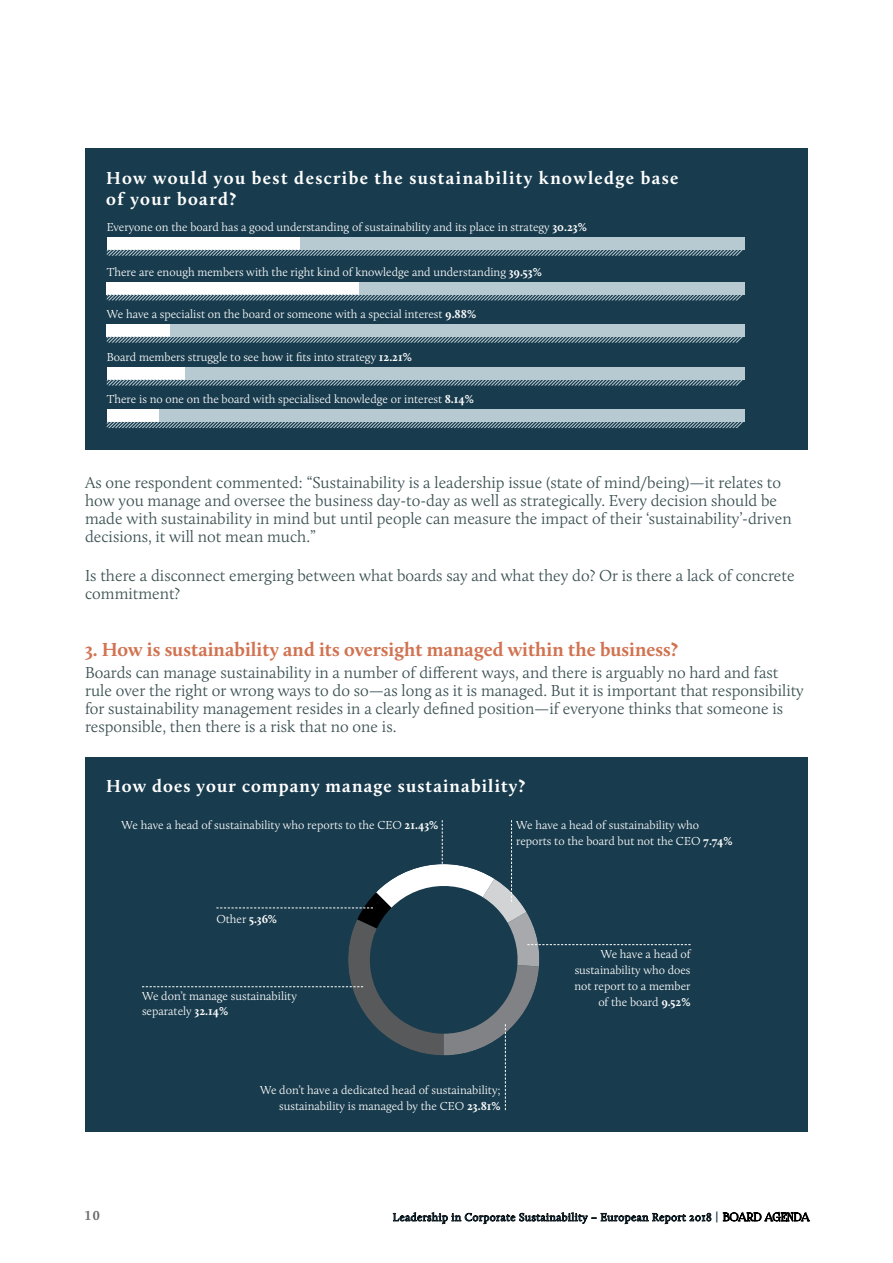
<style>
.page{position:relative;width:893px;height:1263px;background:#fff}
.page>*{position:absolute;margin:0;border:0;box-sizing:border-box;transform-origin:0 0}
.t1{font:700 19.5px "Calluna";color:#d17250}
.t2{font:700 18px/21px "Calluna";letter-spacing:.075em;color:#fff}
.t3{font:300 16.5px/18px "Calluna";color:#3a4f51}
.t4{font:700 13.5px "Calluna";color:#6d6e71}
.t5{font:300 12px/15.8px "Calluna";color:#fff}
.t6{font:300 11.25px "Calluna";letter-spacing:.04em;color:#183b4d}
.s1{font-weight:700}
.s2{font-family:"Gotham Narrow";font-weight:500;font-size:12px}
.s3{font-family:"Foglihten No 06";font-weight:400;color:#000}
</style>
<div class="page">
<svg style="left:393px;top:1212px;width:318px;height:12px"></svg>
<svg style="left:723px;top:1211px;width:87px;height:10px"></svg>
<div style="left:85px;top:149px;width:723px;height:301px;background:#183b4d"></div>
<div style="left:107px;top:237px;width:637px;height:12px;background:#b7c9d1"></div>
<div style="left:107px;top:282px;width:637px;height:12px;background:#b7c9d1"></div>
<div style="left:107px;top:324px;width:637px;height:12px;background:#b7c9d1"></div>
<div style="left:107px;top:367px;width:637px;height:12px;background:#b7c9d1"></div>
<div style="left:107px;top:410px;width:637px;height:12px;background:#b7c9d1"></div>
<div style="left:107px;top:237px;width:193px;height:12px;background:#fff"></div>
<div style="left:107px;top:282px;width:252px;height:12px;background:#fff"></div>
<div style="left:107px;top:324px;width:63px;height:12px;background:#fff"></div>
<div style="left:107px;top:367px;width:78px;height:12px;background:#fff"></div>
<div style="left:107px;top:410px;width:52px;height:12px;background:#fff"></div>
<svg style="left:107px;top:249px;width:636px;height:7px"></svg>
<svg style="left:107px;top:294px;width:636px;height:6px"></svg>
<svg style="left:107px;top:336px;width:636px;height:7px"></svg>
<svg style="left:107px;top:379px;width:636px;height:6px"></svg>
<svg style="left:107px;top:422px;width:636px;height:6px"></svg>
<div style="left:85px;top:757px;width:722px;height:374px;background:#183b4d"></div>
<svg style="left:142px;top:820px;width:549px;height:290px"></svg>
<p class="t2" style="left:106px;top:167px;width:574px">How would you best describe the sustainability knowledge base of your board?</p>
<p class="t5" style="left:107px;top:219px;width:482px">Everyone on the board has a good understanding of sustainability and its place in strategy <span class="s1">30.23%</span></p>
<p class="t5" style="left:107px;top:264px;width:437px">There are enough members with the right kind of knowledge and understanding <span class="s1">39.53%</span></p>
<p class="t5" style="left:107px;top:306px;width:371px">We have a specialist on the board or someone with a special interest <span class="s1">9.88%</span></p>
<p class="t5" style="left:107px;top:349px;width:307px">Board members struggle to see how it fits into strategy <span class="s1">12.21%</span></p>
<p class="t5" style="left:107px;top:391px;width:369px">There is no one on the board with specialised knowledge or interest <span class="s1">8.14%</span></p>
<p class="t3" style="left:85px;top:473px;width:708px">As one respondent commented: “Sustainability is a leadership issue (state of mind/being)—it relates to how you manage and oversee the business day-to-day as well as strategically. Every decision should be made with sustainability in mind but until people can measure the impact of their ‘sustainability’-driven decisions, it will not mean much.”</p>
<p class="t3" style="left:85px;top:567px;width:711px">Is there a disconnect emerging between what boards say and what they do? Or is there a lack of concrete commitment?</p>
<p class="t1" style="left:85px;top:637px;width:595px">3. How is sustainability and its oversight managed within the business?</p>
<p class="t3" style="left:85px;top:663px;width:720px">Boards can manage sustainability in a number of different ways, and there is arguably no hard and fast rule over the right or wrong ways to do so—as long as it is managed. But it is important that responsibility for sustainability management resides in a clearly defined position—if everyone thinks that someone is responsible, then there is a risk that no one is.</p>
<p class="t2" style="left:106px;top:775px;width:420px">How does your company manage sustainability?</p>
<p class="t5" style="left:122px;top:817px;width:318px">We have a head of sustainability who reports to the CEO <span class="s1">21.43%</span></p>
<p class="t5" style="left:516px;top:817px;width:218px">We have a head of sustainability who reports to the board but not the CEO <span class="s1">7.74%</span></p>
<p class="t5" style="left:216px;top:910px;width:62px">Other <span class="s1">5.36%</span></p>
<p class="t5" style="left:142px;top:988px;width:156px">We don’t manage sustainability separately <span class="s1">32.14%</span></p>
<p class="t5" style="left:260px;top:1082px;width:242px;text-align:right">We don’t have a dedicated head of sustainability; sustainability is managed by the CEO <span class="s1">23.81%</span></p>
<p class="t5" style="left:574px;top:946px;width:118px;text-align:right">We have a head of sustainability who does not report to a member of the board <span class="s1">9.52%</span></p>
<p class="t4" style="left:85px;top:1207px;width:16px">10</p>
<p class="t6" style="left:393px;top:1210px;width:418px">Leadership in Corporate Sustainability – European Report 2018 <span class="s2">|</span> <span class="s3">BOARD AGENDA</span></p>
</div>
